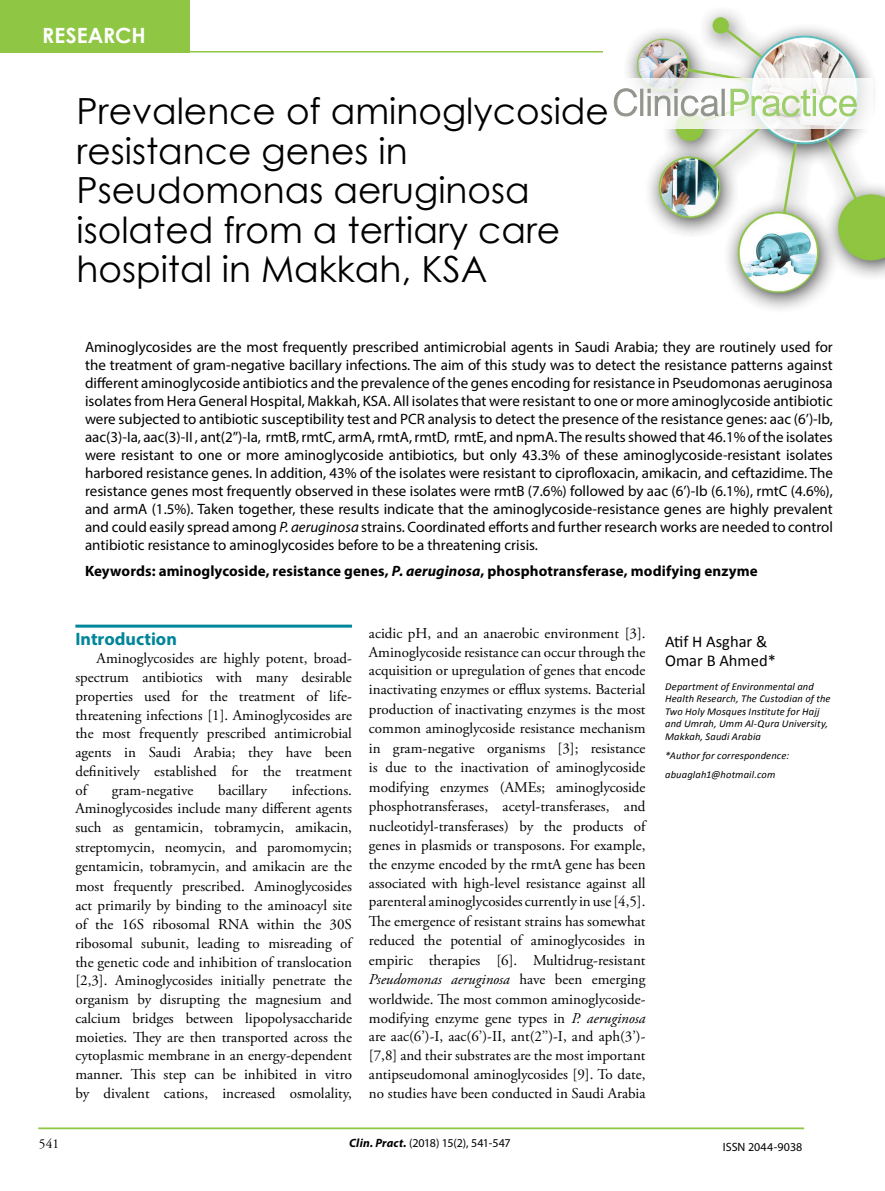
<style>
.page{position:relative;width:885px;height:1191px;background:#fff}
.page>*{position:absolute;margin:0;border:0;box-sizing:border-box;transform-origin:0 0}
.t1{font:36px/39.6px "Century Gothic";color:#000}
.t2{font:700 21px "Century Gothic";color:#fff}
.SH{font:700 18px "Myriad Pro";color:#00859a}
.t3{font:16.5px/19.8px "Calibri";color:#000}
.t4{font:15px/19.2px "Adobe Garamond Pro";color:#000;text-align:justify}
.t5{font:15px/18px "Myriad Pro";color:#000;text-align:justify}
.t6{font:700 15px "Myriad Pro";letter-spacing:.005em;color:#000}
.t7{font:13.5px "Adobe Garamond Pro";color:#000}
.t8{font:12px "Myriad Pro";letter-spacing:-.03em;color:#000}
.t9{font:12px "Myriad Pro";letter-spacing:-.005em;color:#000}
.correspondence{font:italic 10.5px/12.6px "Calibri";letter-spacing:.015em;color:#000}
.s1{font-style:italic}
.s2{font-weight:700;font-style:italic}
</style>
<div class="page">
<hr style="left:0;top:51px;width:884px;height:2px;background:#8fc644">
<hr style="left:38px;top:1127px;width:766px;height:2px;background:#8fc644">
<img style="left:603px;top:10px;width:281px;height:299px">
<svg style="left:603px;top:78px;width:269px;height:51px"></svg>
<svg style="left:613px;top:88px;width:111px;height:28px"></svg>
<svg style="left:730px;top:89px;width:126px;height:27px"></svg>
<hr style="left:75px;top:624px;width:277px;height:3px;background:#00859a">
<div style="left:0;top:0;width:189px;height:53px;background:#8fc644"></div>
<h2 class="t2" style="left:42px;top:19px;width:105px">RESEARCH</h2>
<p class="t1" style="left:77px;top:91px;width:534px">Prevalence of aminoglycoside resistance genes in<br>Pseudomonas aeruginosa isolated from a tertiary care hospital in Makkah, KSA</p>
<p class="t5" style="left:85px;top:338px;width:749px">Aminoglycosides are the most frequently prescribed antimicrobial agents in Saudi Arabia; they are routinely used for the treatment of gram-negative bacillary infections. The aim of this study was to detect the resistance patterns against different aminoglycoside antibiotics and the prevalence of the genes encoding for resistance in Pseudomonas aeruginosa isolates from Hera General Hospital, Makkah, KSA. All isolates that were resistant to one or more aminoglycoside antibiotic were subjected to antibiotic susceptibility test and PCR analysis to detect the presence of the resistance genes: aac (6’)-Ib, aac(3)-Ia, aac(3)-II , ant(2’’)-Ia, rmtB, rmtC, armA, rmtA, rmtD, rmtE, and npmA. The results showed that 46.1% of the isolates were resistant to one or more aminoglycoside antibiotics, but only 43.3% of these aminoglycoside-resistant isolates harbored resistance genes. In addition, 43% of the isolates were resistant to ciprofloxacin, amikacin, and ceftazidime. The resistance genes most frequently observed in these isolates were rmtB (7.6%) followed by aac (6’)-Ib (6.1%), rmtC (4.6%), and armA (1.5%). Taken together, these results indicate that the aminoglycoside-resistance genes are highly prevalent and could easily spread among <span class="s1">P. aeruginosa</span> strains. Coordinated efforts and further research works are needed to control antibiotic resistance to aminoglycosides before to be a threatening crisis.</p>
<p class="t6" style="left:85px;top:561px;width:674px">Keywords: aminoglycoside, resistance genes, <span class="s1">P. aeruginosa</span>, phosphotransferase, modifying enzyme</p>
<p class="SH" style="left:75px;top:627px;width:103px">Introduction</p>
<p class="t4" style="left:75px;top:650px;width:278px;line-height:18.8px;text-indent:21px">Aminoglycosides are highly potent, broad&shy;spectrum antibiotics with many desirable properties used for the treatment of life&shy;threatening infections [1]. Aminoglycosides are the most frequently prescribed antimicrobial agents in Saudi Arabia; they have been definitively established for the treatment of</p>
<p class="t4" style="left:75px;top:781px;width:278px;text-indent:216px">infections.<br>Aminoglycosides include many different agents such as gentamicin, tobramycin, amikacin, streptomycin, neomycin, and paromomycin; gentamicin, tobramycin, and amikacin are the most frequently prescribed. Aminoglycosides act primarily by binding to the aminoacyl site of the 16S ribosomal RNA within the 30S ribosomal subunit, leading to misreading of the genetic code and inhibition of translocation [2,3]. Aminoglycosides initially penetrate the organism by disrupting the magnesium and calcium bridges between lipopolysaccharide moieties. They are then transported across the cytoplasmic membrane in an energy-dependent manner. This step can be inhibited in vitro by divalent cations, increased osmolality,</p>
<p class="t4" style="left:112px;top:781px;width:83px">gram-negative</p>
<p class="t4" style="left:218px;top:781px;width:50px">bacillary</p>
<p class="t4" style="left:369px;top:624px;width:278px">acidic pH, and an anaerobic environment [3].<br>Aminoglycoside resistance can occur through the acquisition or upregulation of genes that encode inactivating enzymes or efflux systems. Bacterial production of inactivating enzymes is the most common aminoglycoside resistance mechanism in gram-negative organisms [3]; resistance is due to the inactivation of aminoglycoside modifying enzymes (AMEs; aminoglycoside phosphotransferases, acetyl-transferases, and nucleotidyl-transferases) by the products of genes in plasmids or transposons. For example, the enzyme encoded by the rmtA gene has been associated with high-level resistance against all parenteral aminoglycosides currently in use [4,5].<br>The emergence of resistant strains has somewhat reduced the potential of aminoglycosides in empiric therapies [6]. Multidrug-resistant <span class="s1">Pseudomonas aeruginosa</span> have been emerging worldwide. The most common aminoglycoside&shy;modifying enzyme gene types in <span class="s1">P. aeruginosa </span>are aac(6’)-I, aac(6’)-II, ant(2’’)-I, and aph(3’)- [7,8] and their substrates are the most important antipseudomonal aminoglycosides [9]. To date, no studies have been conducted in Saudi Arabia</p>
<p class="t3" style="left:665px;top:631px;width:112px">Atif H Asghar &amp;<br>Omar B Ahmed*</p>
<p class="correspondence" style="left:665px;top:679px;width:167px">Department of Environmental and<br>Health Research, The Custodian of the<br>Two Holy Mosques Institute for Hajj and Umrah, Umm Al-Qura University,<br>Makkah, Saudi Arabia</p>
<p class="correspondence" style="left:665px;top:749px;width:126px">*Author for correspondence:</p>
<p class="correspondence" style="left:665px;top:767px;width:112px">abuaglah1@hotmail.com</p>
<p class="t7" style="left:39px;top:1136px;width:22px">541</p>
<p class="t8" style="left:349px;top:1135px;width:163px"><span class="s2">Clin. Pract.</span> (2018) 15(2), 541-547</p>
<p class="t9" style="left:722px;top:1139px;width:81px">ISSN 2044-9038</p>
</div>
